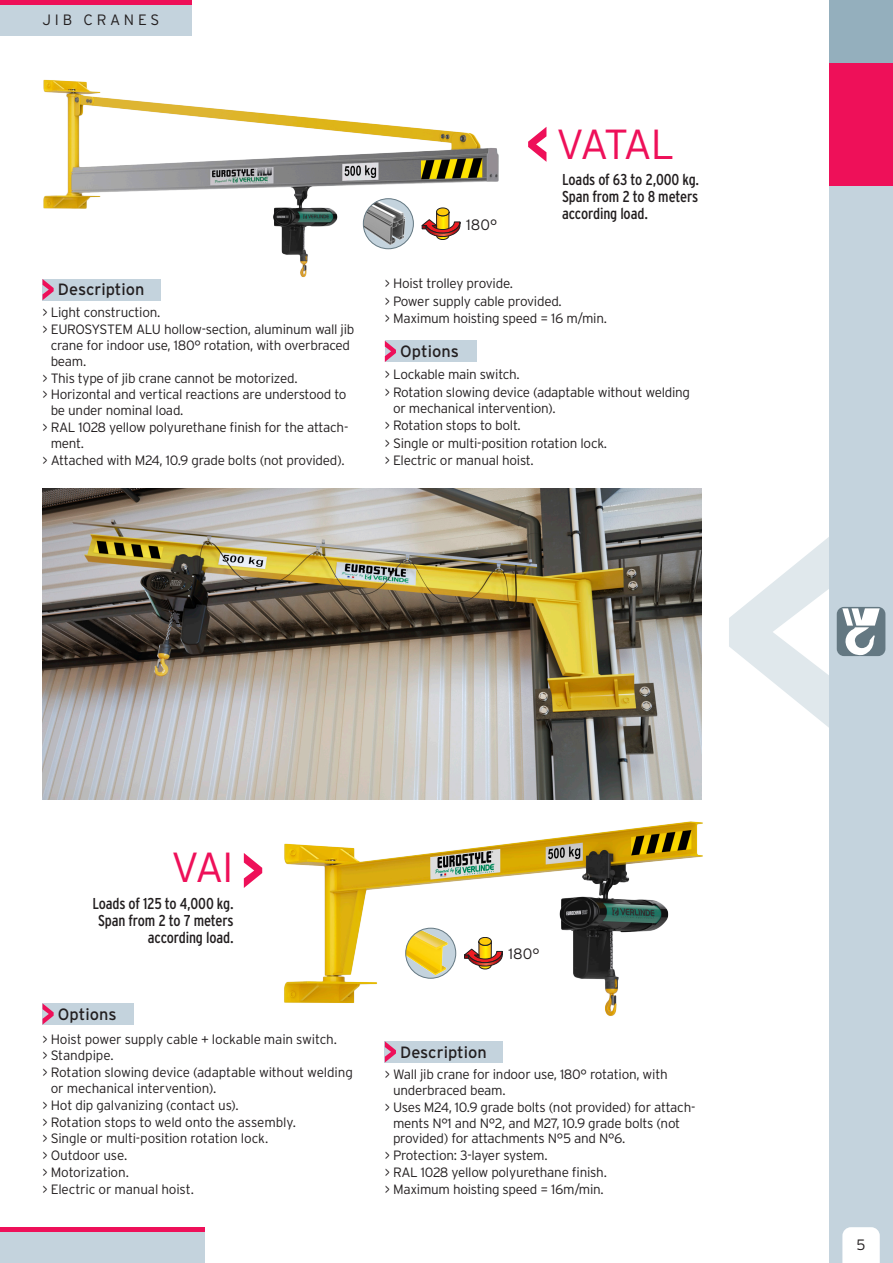
<style>
.page{position:relative;width:893px;height:1263px;background:#fff}
.page>*{position:absolute;margin:0;border:0;box-sizing:border-box;transform-origin:0 0}
.t1{font:300 42px "Interstate";letter-spacing:-.095em;color:#ee1059}
.t2{font:16.35px "Interstate";color:#231f20}
.t3{font:condensed 15.75px/16.8px "Interstate";letter-spacing:-.01em;color:#231f20;text-align:justify}
.t4{font:300 15px "Interstate";letter-spacing:.24em;color:#231f20}
.t5{font:300 13.5px/15.9px "Interstate";letter-spacing:-.02em;color:#231f20}
</style>
<div class="page">
<svg style="left:729px;top:537px;width:100px;height:191px"></svg>
<div style="left:829px;top:0;width:64px;height:1263px;background:#c4d3dd"></div>
<div style="left:829px;top:0;width:64px;height:64px;background:#94afbd"></div>
<div style="left:829px;top:64px;width:64px;height:122px;background:#ee1059"></div>
<div style="left:837px;top:607px;width:48px;height:49px;background:#647882;border-radius:7px"></div>
<svg style="left:842px;top:608px;width:38px;height:48px"></svg>
<svg style="left:842px;top:1227px;width:38px;height:36px"></svg>
<div style="left:0;top:1227px;width:204px;height:36px;background:#c4d3dd"></div>
<hr style="left:0;top:1227px;width:204px;height:4px;background:#ee1059">
<div style="left:0;top:0;width:191px;height:36px;background:#c4d3dd"></div>
<hr style="left:0;top:0;width:191px;height:4px;background:#ee1059">
<img style="left:42px;top:79px;width:457px;height:205px">
<img style="left:284px;top:821px;width:419px;height:195px">
<img style="left:43px;top:489px;width:659px;height:310px">
<svg style="left:528px;top:127px;width:18px;height:35px"></svg>
<div style="left:43px;top:279px;width:118px;height:21px;background:#c4d3dd"></div>
<svg style="left:43px;top:279px;width:11px;height:21px"></svg>
<div style="left:385px;top:341px;width:91px;height:21px;background:#c4d3dd"></div>
<svg style="left:385px;top:341px;width:11px;height:21px"></svg>
<div style="left:43px;top:1003px;width:91px;height:22px;background:#c4d3dd"></div>
<svg style="left:43px;top:1004px;width:11px;height:20px"></svg>
<div style="left:385px;top:1041px;width:118px;height:21px;background:#c4d3dd"></div>
<svg style="left:385px;top:1041px;width:11px;height:21px"></svg>
<svg style="left:244px;top:853px;width:18px;height:35px"></svg>
<img style="left:363px;top:199px;width:47px;height:49px">
<div style="left:363px;top:198px;width:51px;height:51px;border:1px solid #647882;border-radius:50%"></div>
<svg style="left:422px;top:208px;width:38px;height:32px"></svg>
<img style="left:406px;top:928px;width:47px;height:50px">
<div style="left:405px;top:928px;width:51px;height:51px;border:1px solid #647882;border-radius:50%"></div>
<svg style="left:464px;top:937px;width:38px;height:32px"></svg>
<p class="t4" style="left:43px;top:12px;width:118px">JIB CRANES</p>
<p class="t2" style="left:58px;top:280px;width:88px">Description</p>
<p class="t5" style="left:43px;top:304px;width:119px">&gt; Light construction.</p>
<p class="t5" style="left:51px;top:321px;width:305px;text-indent:-8px">&gt; EUROSYSTEM ALU hollow-section, aluminum wall jib crane for indoor use, 180° rotation, with overbraced beam.</p>
<p class="t5" style="left:43px;top:370px;width:257px">&gt; This type of jib crane cannot be motorized.</p>
<p class="t5" style="left:51px;top:387px;width:297px;text-indent:-8px">&gt; Horizontal and vertical reactions are understood to be under nominal load.</p>
<p class="t5" style="left:51px;top:419px;width:299px;text-indent:-8px">&gt; RAL 1028 yellow polyurethane finish for the attach&shy;ment.</p>
<p class="t5" style="left:43px;top:452px;width:304px">&gt; Attached with M24, 10.9 grade bolts (not provided).</p>
<p class="t4" style="left:466px;top:216px;width:32px">180°</p>
<p class="t1" style="left:556px;top:120px;width:120px">VATAL</p>
<p class="t3" style="left:562px;top:171px;width:139px">Loads of 63 to 2,000 kg.<br>Span from 2 to 8 meters according load.</p>
<p class="t5" style="left:385px;top:276px;width:130px">&gt; Hoist trolley provide.</p>
<p class="t5" style="left:385px;top:293px;width:179px">&gt; Power supply cable provided.</p>
<p class="t5" style="left:385px;top:310px;width:224px">&gt; Maximum hoisting speed = 16 m/min.</p>
<p class="t2" style="left:400px;top:342px;width:60px">Options</p>
<p class="t5" style="left:385px;top:366px;width:137px">&gt; Lockable main switch.</p>
<p class="t5" style="left:393px;top:384px;width:299px;text-indent:-8px">&gt; Rotation slowing device (adaptable without welding or mechanical intervention).</p>
<p class="t5" style="left:385px;top:417px;width:138px">&gt; Rotation stops to bolt.</p>
<p class="t5" style="left:385px;top:435px;width:224px">&gt; Single or multi-position rotation lock.</p>
<p class="t5" style="left:385px;top:452px;width:150px">&gt; Electric or manual hoist.</p>
<p class="t1" style="left:171px;top:844px;width:64px">VAI</p>
<p class="t3" style="left:92px;top:895px;width:143px;text-align:right">Loads of 125 to 4,000 kg.<br>Span from 2 to 7 meters according load.</p>
<p class="t2" style="left:58px;top:1005px;width:60px">Options</p>
<p class="t5" style="left:43px;top:1031px;width:296px">&gt; Hoist power supply cable + lockable main switch.</p>
<p class="t5" style="left:43px;top:1047px;width:73px">&gt; Standpipe.</p>
<p class="t5" style="left:51px;top:1064px;width:304px;text-indent:-8px">&gt; Rotation slowing device (adaptable without welding or mechanical intervention).</p>
<p class="t5" style="left:43px;top:1097px;width:198px">&gt; Hot dip galvanizing (contact us).</p>
<p class="t5" style="left:43px;top:1114px;width:255px">&gt; Rotation stops to weld onto the assembly.</p>
<p class="t5" style="left:43px;top:1130px;width:227px">&gt; Single or multi-position rotation lock.</p>
<p class="t5" style="left:43px;top:1147px;width:86px">&gt; Outdoor use.</p>
<p class="t5" style="left:43px;top:1164px;width:88px">&gt; Motorization.</p>
<p class="t5" style="left:43px;top:1181px;width:153px">&gt; Electric or manual hoist.</p>
<p class="t4" style="left:508px;top:945px;width:32px">180°</p>
<p class="t2" style="left:400px;top:1043px;width:88px">Description</p>
<p class="t5" style="left:393px;top:1066px;width:276px;text-indent:-8px">&gt; Wall jib crane for indoor use, 180° rotation, with underbraced beam.</p>
<p class="t5" style="left:393px;top:1099px;width:304px;text-indent:-8px">&gt; Uses M24, 10.9 grade bolts (not provided) for attach&shy;ments N°1 and N°2, and M27, 10.9 grade bolts (not provided) for attachments N°5 and N°6.</p>
<p class="t5" style="left:385px;top:1147px;width:164px">&gt; Protection: 3-layer system.</p>
<p class="t5" style="left:385px;top:1164px;width:224px">&gt; RAL 1028 yellow polyurethane finish.</p>
<p class="t5" style="left:385px;top:1181px;width:220px">&gt; Maximum hoisting speed = 16m/min.</p>
<p class="t4" style="left:856px;top:1236px;width:11px">5</p>
</div>
